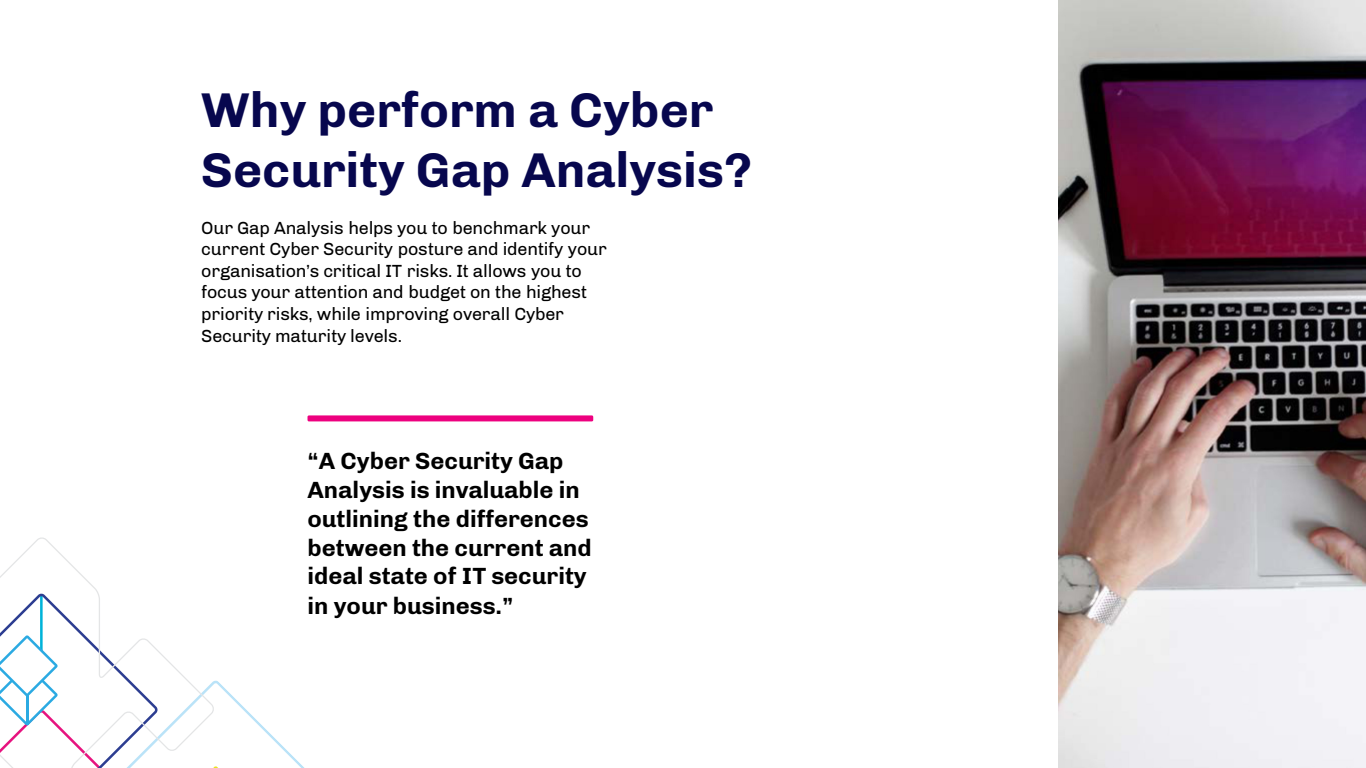
<style>
.page{position:relative;width:1366px;height:768px;background:#fff}
.page>*{position:absolute;margin:0;border:0;box-sizing:border-box;transform-origin:0 0}
.t1{font:700 50px/60px "Chivo";color:#07074e}
.t2{font:700 24px/29px "Chivo";color:#000}
.t3{font:18px/21.6px "Chivo";letter-spacing:-.01em;color:#000}
</style>
<div class="page">
<svg style="left:0;top:537px;width:305px;height:231px"></svg>
<div style="left:308px;top:415px;width:285px;height:6px;background:#ed017f;border-radius:2px"></div>
<img style="left:1058px;top:0;width:308px;height:768px">
<h1 class="t1" style="left:201px;top:80px;width:553px">Why perform a Cyber<br>Security Gap Analysis?</h1>
<p class="t3" style="left:201px;top:217px;width:407px">Our Gap Analysis helps you to benchmark your current Cyber Security posture and identify your organisation’s critical IT risks. It allows you to focus your attention and budget on the highest priority risks, while improving overall Cyber Security maturity levels.</p>
<h2 class="t2" style="left:308px;top:446px;width:286px">“A Cyber Security Gap<br>Analysis is invaluable in outlining the differences between the current and ideal state of IT security in your business.”</h2>
</div>
